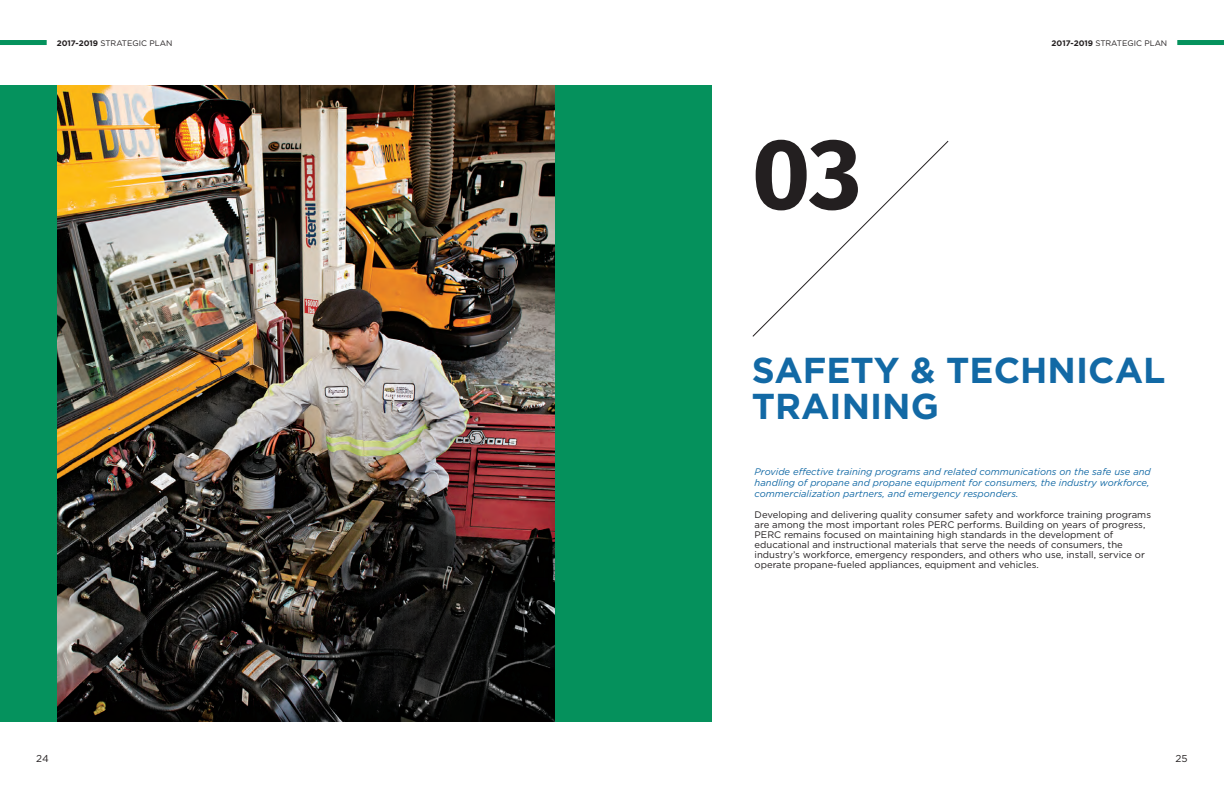
<style>
.page{position:relative;width:1224px;height:792px;background:#fff}
.page>*{position:absolute;margin:0;border:0;box-sizing:border-box;transform-origin:0 0}
.t1{font:700 100px "Fira Sans";color:#231f20}
.Heading_1{font:700 36px/36px "Gotham";color:#1269a5}
.t2{font:10px "Gotham";color:#231f20}
.Caption___Footer{font:9.5px/10px "Gotham";color:#231f20}
.Caption___Footer-2{font:italic 9.5px/11px "Gotham";color:#1269a5}
.t3{font:8px "Gotham";color:#231f20}
.s1{font-weight:700}
</style>
<div class="page">
<img style="left:57px;top:85px;width:498px;height:636px">
<div style="left:0;top:85px;width:57px;height:636px;background:#05925d"></div>
<div style="left:555px;top:85px;width:157px;height:636px;background:#05915c"></div>
<svg style="left:752px;top:140px;width:197px;height:197px"></svg>
<div style="left:0;top:40px;width:47px;height:5px;background:#05925d"></div>
<div style="left:1177px;top:40px;width:47px;height:5px;background:#05925d"></div>
<p class="t3" style="left:57px;top:38px;width:117px"><span class="s1">2017-2019</span> STRATEGIC PLAN</p>
<p class="t3" style="left:1052px;top:38px;width:117px"><span class="s1">2017-2019</span> STRATEGIC PLAN</p>
<p class="t1" style="left:752px;top:90px;width:111px">03</p>
<p class="Heading_1" style="left:752px;top:352px;width:415px">SAFETY &amp; TECHNICAL<br>TRAINING</p>
<p class="Caption___Footer-2" style="left:755px;top:466px;width:398px">Provide effective training programs and related communications on the safe use and handling of propane and propane equipment for consumers, the industry workforce, commercialization partners, and emergency responders.</p>
<p class="Caption___Footer" style="left:755px;top:510px;width:398px">Developing and delivering quality consumer safety and workforce training programs are among the most important roles PERC performs. Building on years of progress, PERC remains focused on maintaining high standards in the development of educational and instructional materials that serve the needs of consumers, the industry’s workforce, emergency responders, and others who use, install, service or operate propane-fueled appliances, equipment and vehicles.</p>
<p class="t2" style="left:36px;top:752px;width:14px">24</p>
<p class="t2" style="left:1175px;top:752px;width:14px">25</p>
</div>
